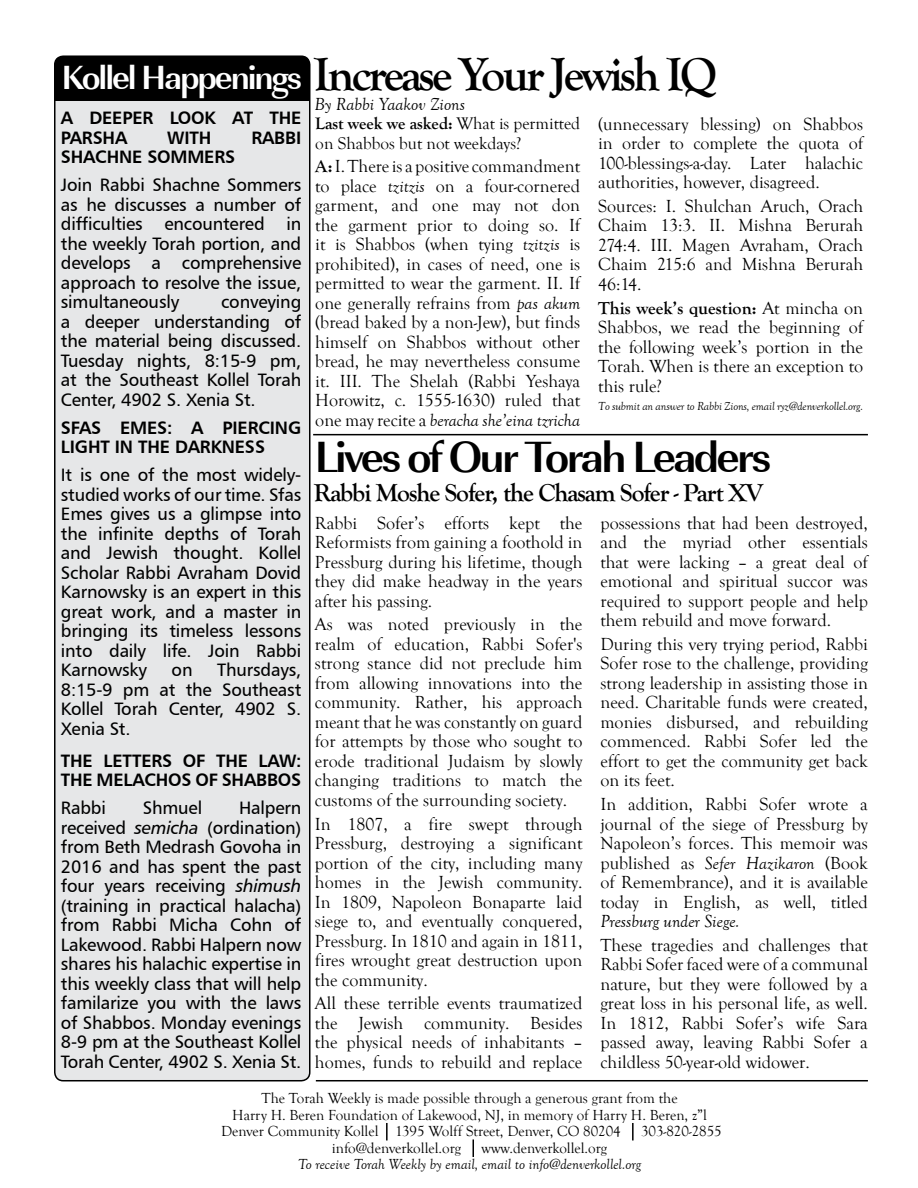
<style>
.page{position:relative;width:918px;height:1188px;background:#fff}
.page>*{position:absolute;margin:0;border:0;box-sizing:border-box;transform-origin:0 0}
.t1{font:700 48px "Goudy Old Style T";letter-spacing:-.06em;color:#000}
.t2{font:700 45px "URW Imperial T";letter-spacing:-.06em;color:#000}
.t3{font:700 25.5px "Goudy Old Style T";letter-spacing:-.04em;color:#000}
.t4{font:18px/19.5px "Goudy Old Style T";color:#000;text-align:justify}
.t5{font:18px/19.5px "Humanist 777 BT Roman B";letter-spacing:-.01em;color:#000;text-align:justify}
.t6{font:18px/19.5px "Humanist 777 BT Bold B";letter-spacing:-.01em;color:#000}
.t7{font:italic 18px "Goudy Old Style T";color:#000}
.t8{font:17.25px/19.5px "Goudy Old Style T";color:#000}
.t9{font:15px "Goudy Old Style T";color:#000}
.t10{font:italic 15px "Goudy Old Style T";color:#000}
.t11{font:italic 12px "Goudy Old Style T";letter-spacing:-.01em;color:#000}
.s1{font-family:"URW Imperial T";font-size:34.5px;color:#fff}
.s2{font-weight:700}
.s3{font-style:italic}
.s4{font-family:"Humanist 777 BT Italic B"}
</style>
<div class="page">
<div style="left:55px;top:56px;width:255px;height:1025px;background:#e6e7e8;border-radius:9px"></div>
<div style="left:55px;top:56px;width:255px;height:45px;background:#000"></div>
<div style="left:54px;top:55px;width:257px;height:1026px;border:2px solid #000;border-radius:9px"></div>
<svg style="left:386px;top:1123px;width:2px;height:17px"></svg>
<svg style="left:632px;top:1123px;width:2px;height:17px"></svg>
<svg style="left:473px;top:1139px;width:1px;height:18px"></svg>
<hr style="left:316px;top:1080px;width:552px;height:1px;background:#000">
<hr style="left:313px;top:434px;width:555px;height:1px;background:#000">
<h1 class="t1" style="left:61px;top:47px;width:657px"><span class="s1">Kollel Happenings</span> Increase Your Jewish IQ</h1>
<p class="t7" style="left:315px;top:94px;width:152px">By Rabbi Yaakov Zions</p>
<p class="t8" style="left:315px;top:114px;width:266px"><span class="s2">Last week we asked:</span> What is permitted on Shabbos but not weekdays?</p>
<p class="t4" style="left:315px;top:157px;width:266px"><span class="s2">A:</span> I. There is a positive commandment to place <span class="s3">tzitzis</span> on a four-cornered garment, and one may not don the garment prior to doing so. If it is Shabbos (when tying <span class="s3">tzitzis</span> is prohibited), in cases of need, one is permitted to wear the garment. II. If one generally refrains from <span class="s3">pas akum </span>(bread baked by a non-Jew), but finds himself on Shabbos without other bread, he may nevertheless consume it. III. The Shelah (Rabbi Yeshaya Horowitz, c. 1555-1630) ruled that one may recite a <span class="s3">beracha she’eina tzricha</span></p>
<p class="t6" style="left:61px;top:108px;width:242px">A DEEPER LOOK AT THE<br>PARSHA</p>
<p class="t4" style="left:598px;top:115px;width:266px">(unnecessary blessing) on Shabbos in order to complete the quota of 100-blessings-a-day. Later halachic authorities, however, disagreed.</p>
<p class="t4" style="left:598px;top:197px;width:266px">Sources: I. Shulchan Aruch, Orach Chaim 13:3. II. Mishna Berurah 274:4. III. Magen Avraham, Orach Chaim 215:6 and Mishna Berurah 46:14.</p>
<p class="t4" style="left:598px;top:298px;width:266px"><span class="s2">This week’s question:</span> At mincha on Shabbos, we read the beginning of the following week’s portion in the Torah. When is there an exception to this rule?</p>
<p class="t11" style="left:598px;top:399px;width:266px">To submit an answer to Rabbi Zions, email ryz@denverkollel.org.</p>
<p class="t6" style="left:167px;top:127px;width:46px">WITH</p>
<p class="t6" style="left:251px;top:127px;width:51px">RABBI</p>
<p class="t6" style="left:61px;top:147px;width:176px">SHACHNE SOMMERS</p>
<p class="t5" style="left:61px;top:175px;width:242px">Join Rabbi Shachne Sommers as he discusses a number of difficulties encountered in the weekly Torah portion, and develops a comprehensive approach to resolve the issue, simultaneously</p>
<p class="t5" style="left:61px;top:292px;width:242px;text-indent:160px">conveying a deeper understanding of the material being discussed.<br>Tuesday nights, 8:15-9 pm, at the Southeast Kollel Torah Center, 4902 S. Xenia St.</p>
<p class="t6" style="left:61px;top:417px;width:242px">SFAS EMES: A PIERCING<br>LIGHT IN THE DARKNESS</p>
<p class="t5" style="left:61px;top:465px;width:242px">It is one of the most widely&shy;studied works of our time. Sfas Emes gives us a glimpse into the infinite depths of Torah and Jewish thought. Kollel Scholar Rabbi Avraham Dovid Karnowsky is an expert in this great work, and a master in bringing its timeless lessons into daily life. Join Rabbi Karnowsky</p>
<h2 class="t2" style="left:315px;top:431px;width:458px">Lives of Our Torah Leaders</h2>
<h3 class="t3" style="left:314px;top:478px;width:451px">Rabbi Moshe Sofer, the Chasam Sofer - Part XV</h3>
<p class="t4" style="left:315px;top:513px;width:269px">Rabbi Sofer’s efforts kept the Reformists from gaining a foothold in Pressburg during his lifetime, though they did make headway in the years after his passing.</p>
<p class="t4" style="left:315px;top:615px;width:269px">As was noted previously in the realm of education, Rabbi Sofer's strong stance did not preclude him from allowing innovations into the community. Rather, his approach meant that he was constantly on guard for attempts by those who sought to erode traditional Judaism by slowly changing traditions to match the customs of the surrounding society.</p>
<p class="t4" style="left:315px;top:814px;width:269px">In 1807, a fire swept through Pressburg, destroying a significant portion of the city, including many homes in the Jewish community.<br>In 1809, Napoleon Bonaparte laid siege to, and eventually conquered, Pressburg. In 1810 and again in 1811, fires wrought great destruction upon the community.</p>
<p class="t4" style="left:315px;top:994px;width:269px">All these terrible events traumatized the Jewish community. Besides the physical needs of inhabitants – homes, funds to rebuild and replace</p>
<p class="t4" style="left:600px;top:513px;width:269px">possessions that had been destroyed, and the myriad other essentials that were lacking – a great deal of emotional and spiritual succor was required to support people and help them rebuild and move forward.</p>
<p class="t4" style="left:600px;top:635px;width:269px">During this very trying period, Rabbi Sofer rose to the challenge, providing strong leadership in assisting those in need. Charitable funds were created, monies disbursed, and rebuilding commenced. Rabbi Sofer led the effort to get the community get back on its feet.</p>
<p class="t4" style="left:600px;top:795px;width:269px">In addition, Rabbi Sofer wrote a journal of the siege of Pressburg by Napoleon’s forces. This memoir was published as <span class="s3">Sefer Hazikaron</span> (Book of Remembrance), and it is available today in English, as well, titled</p>
<p class="t7" style="left:600px;top:911px;width:141px">Pressburg under Siege.</p>
<p class="t4" style="left:600px;top:936px;width:269px">These tragedies and challenges that Rabbi Sofer faced were of a communal nature, but they were followed by a great loss in his personal life, as well.<br>In 1812, Rabbi Sofer’s wife Sara passed away, leaving Rabbi Sofer a childless 50-year-old widower.</p>
<p class="t5" style="left:61px;top:660px;width:242px;text-indent:156px">Thursdays, 8:15-9 pm at the Southeast Kollel Torah Center, 4902 S.<br>Xenia St.</p>
<p class="t6" style="left:61px;top:750px;width:242px">THE LETTERS OF THE LAW:<br>THE MELACHOS OF SHABBOS</p>
<p class="t5" style="left:61px;top:798px;width:47px">Rabbi</p>
<p class="t5" style="left:143px;top:798px;width:61px">Shmuel</p>
<p class="t5" style="left:172px;top:660px;width:22px">on</p>
<p class="t5" style="left:61px;top:798px;width:242px;text-indent:178px">Halpern received <span class="s4">semicha</span> (ordination) from Beth Medrash Govoha in 2016 and has spent the past four years receiving <span class="s4">shimush </span>(training in practical halacha) from Rabbi Micha Cohn of Lakewood. Rabbi Halpern now shares his halachic expertise in this weekly class that will help familarize you with the laws of Shabbos. Monday evenings 8-9 pm at the Southeast Kollel Torah Center, 4902 S. Xenia St.</p>
<p class="t9" style="left:262px;top:1090px;width:417px">The Torah Weekly is made possible through a generous grant from the</p>
<p class="t9" style="left:232px;top:1107px;width:476px">Harry H. Beren Foundation of Lakewood, NJ, in memory of Harry H. Beren, z”l</p>
<p class="t9" style="left:221px;top:1123px;width:401px">Denver Community Kollel 1395 Wolff Street, Denver, CO 80204</p>
<p class="t9" style="left:641px;top:1123px;width:82px">303-820-2855</p>
<p class="t9" style="left:332px;top:1140px;width:131px">info@denverkollel.org</p>
<p class="t9" style="left:482px;top:1140px;width:127px">www.denverkollel.org</p>
<p class="t10" style="left:298px;top:1156px;width:344px">To receive Torah Weekly by email, email to info@denverkollel.org</p>
</div>
